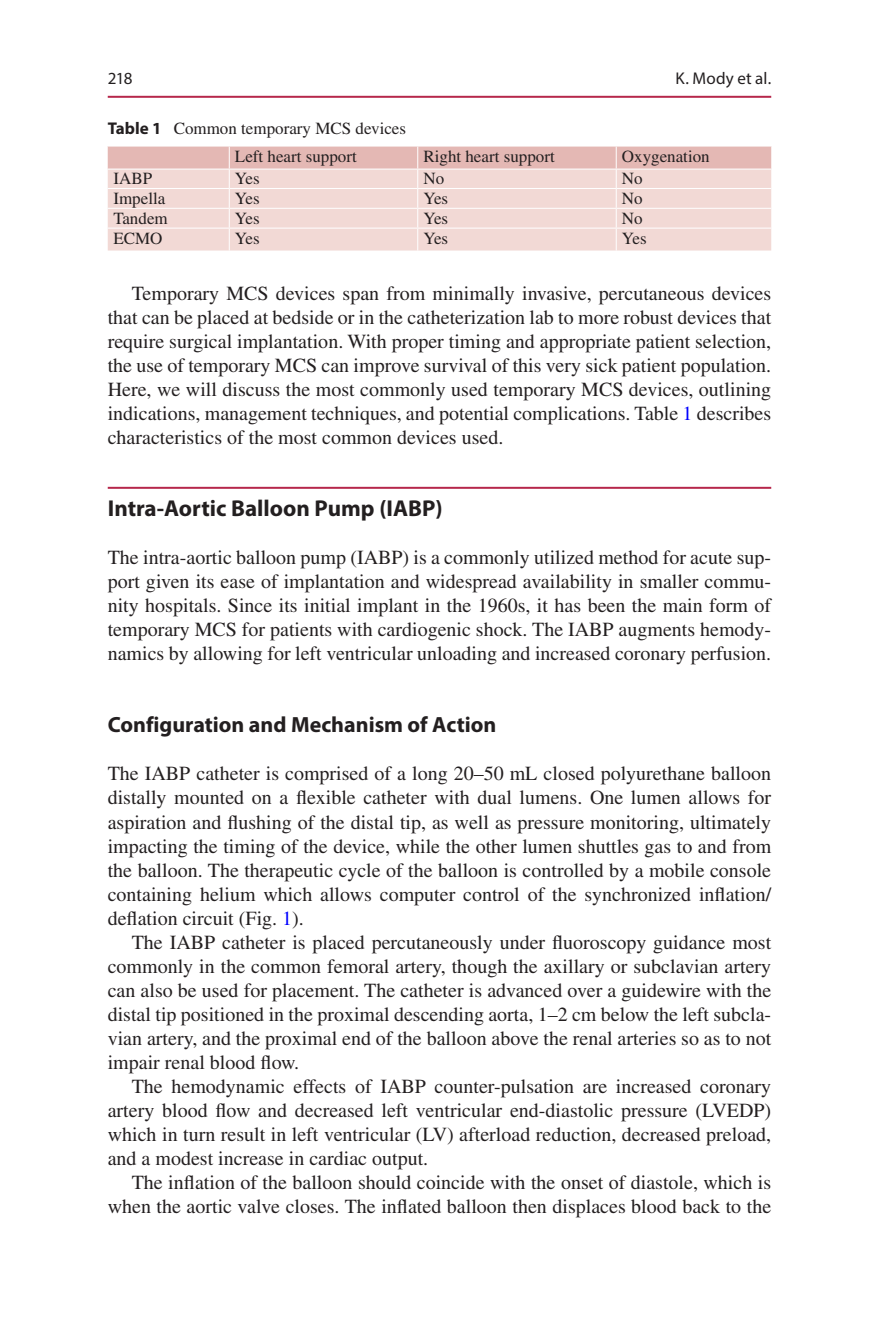
<style>
.page{position:relative;width:879px;height:1333px;background:#fff}
.page>*{position:absolute;margin:0;border:0;box-sizing:border-box;transform-origin:0 0}
._1_hd{font:700 23px "Myriad Pro";color:#231f20}
._2_hd{font:700 22px "Myriad Pro";color:#231f20}
.Text{font:20px/24px "Times LT Std";color:#231f20;text-align:justify}
.Text_flush{font:20px/24px "Times LT Std";color:#231f20;text-align:justify}
.T_Head{font:17px "Times LT Std";color:#231f20}
.T_Body{font:17px "Times LT Std";color:#231f20}
.t1{font:17px "Myriad Pro";letter-spacing:.01em;color:#231f20}
.s1{font-family:"Myriad Pro";font-weight:700}
.s2{color:#00f}
</style>
<div class="page">
<svg style="left:108px;top:146px;width:663px;height:104px;background:#efd3cf"></svg>
<hr style="left:108px;top:487px;width:663px;height:2px;background:#b6274b">
<hr style="left:108px;top:96px;width:663px;height:2px;background:#b6274b">
<p class="t1" style="left:675px;top:68px;width:97px">K. Mody et al.</p>
<p class="t1" style="left:108px;top:68px;width:26px">218</p>
<p class="T_Head" style="left:108px;top:118px;width:300px"><span class="s1">Table 1</span> Common temporary MCS devices</p>
<p class="T_Head" style="left:235px;top:147px;width:123px">Left heart support</p>
<p class="T_Head" style="left:423px;top:147px;width:133px">Right heart support</p>
<p class="T_Head" style="left:622px;top:147px;width:89px">Oxygenation</p>
<p class="T_Body" style="left:113px;top:169px;width:40px">IABP</p>
<p class="T_Body" style="left:235px;top:169px;width:26px">Yes</p>
<p class="T_Body" style="left:423px;top:169px;width:22px">No</p>
<p class="T_Body" style="left:622px;top:169px;width:22px">No</p>
<p class="T_Body" style="left:113px;top:189px;width:53px">Impella</p>
<p class="T_Body" style="left:235px;top:189px;width:26px">Yes</p>
<p class="T_Body" style="left:423px;top:189px;width:26px">Yes</p>
<p class="T_Body" style="left:622px;top:189px;width:22px">No</p>
<p class="T_Body" style="left:113px;top:209px;width:56px">Tandem</p>
<p class="T_Body" style="left:235px;top:209px;width:26px">Yes</p>
<p class="T_Body" style="left:423px;top:209px;width:26px">Yes</p>
<p class="T_Body" style="left:622px;top:209px;width:22px">No</p>
<p class="T_Body" style="left:113px;top:228px;width:51px">ECMO</p>
<p class="T_Body" style="left:235px;top:228px;width:26px">Yes</p>
<p class="T_Body" style="left:423px;top:228px;width:26px">Yes</p>
<p class="T_Body" style="left:622px;top:228px;width:26px">Yes</p>
<p class="Text" style="left:108px;top:281px;width:665px;text-indent:24px">Temporary MCS devices span from minimally invasive, percutaneous devices that can be placed at bedside or in the catheterization lab to more robust devices that require surgical implantation. With proper timing and appropriate patient selection, the use of temporary MCS can improve survival of this very sick patient population.<br>Here, we will discuss the most commonly used temporary MCS devices, outlining indications, management techniques, and potential complications. Table <span class="s2">1</span> describes characteristics of the most common devices used.</p>
<h2 class="_1_hd" style="left:108px;top:493px;width:336px">Intra-Aortic Balloon Pump (IABP)</h2>
<p class="Text_flush" style="left:108px;top:545px;width:665px">The intra-aortic balloon pump (IABP) is a commonly utilized method for acute sup&shy;port given its ease of implantation and widespread availability in smaller commu&shy;nity hospitals. Since its initial implant in the 1960s, it has been the main form of temporary MCS for patients with cardiogenic shock. The IABP augments hemody&shy;namics by allowing for left ventricular unloading and increased coronary perfusion.</p>
<h3 class="_2_hd" style="left:108px;top:710px;width:390px">Configuration and Mechanism of Action</h3>
<p class="Text_flush" style="left:108px;top:761px;width:665px">The IABP catheter is comprised of a long 20–50 mL closed polyurethane balloon distally mounted on a flexible catheter with dual lumens. One lumen allows for aspiration and flushing of the distal tip, as well as pressure monitoring, ultimately impacting the timing of the device, while the other lumen shuttles gas to and from the balloon. The therapeutic cycle of the balloon is controlled by a mobile console containing helium which allows computer control of the synchronized inflation/ deflation circuit (Fig. <span class="s2">1</span>).</p>
<p class="Text" style="left:108px;top:929px;width:665px;text-indent:24px">The IABP catheter is placed percutaneously under fluoroscopy guidance most commonly in the common femoral artery, though the axillary or subclavian artery can also be used for placement. The catheter is advanced over a guidewire with the distal tip positioned in the proximal descending aorta, 1–2 cm below the left subcla&shy;vian artery, and the proximal end of the balloon above the renal arteries so as to not impair renal blood flow.</p>
<p class="Text" style="left:108px;top:1073px;width:665px;text-indent:24px">The hemodynamic effects of IABP counter-pulsation are increased coronary artery blood flow and decreased left ventricular end-diastolic pressure (LVEDP) which in turn result in left ventricular (LV) afterload reduction, decreased preload, and a modest increase in cardiac output.</p>
<p class="Text" style="left:108px;top:1169px;width:665px;text-align:right">The inflation of the balloon should coincide with the onset of diastole, which is when the aortic valve closes. The inflated balloon then displaces blood back to the</p>
</div>
